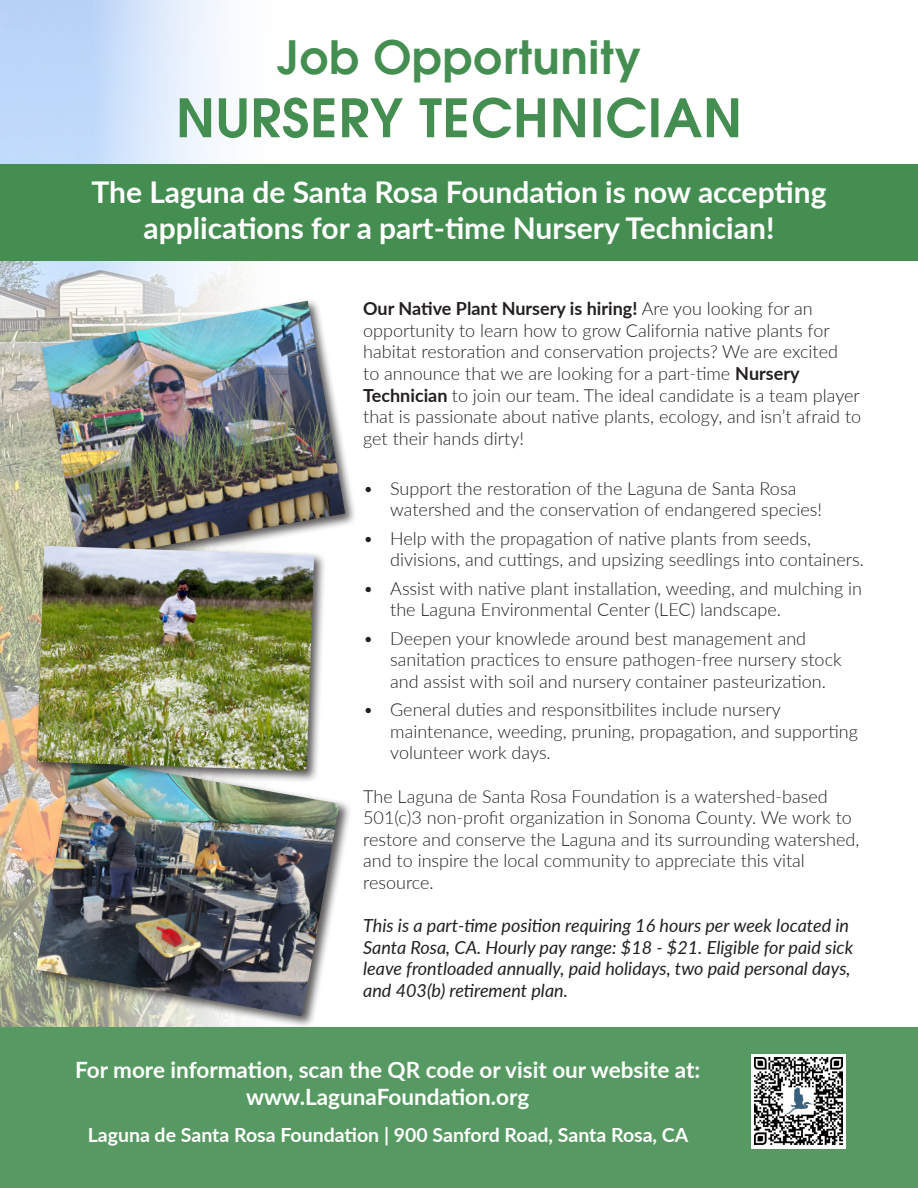
<style>
.page{position:relative;width:918px;height:1188px;background:#fff}
.page>*{position:absolute;margin:0;border:0;box-sizing:border-box;transform-origin:0 0}
.t1{font:600 52.5px "Avant Garde";letter-spacing:.02em;color:#448e51}
.t2{font:600 45px "Avant Garde";letter-spacing:.02em;color:#448e51}
.t3{font:700 30px/36px "Lato";color:#fff;text-align:center}
.t4{font:700 22.5px/27px "Lato";color:#fff;text-align:center}
.t5{font:700 19.5px "Lato";color:#fff}
.t6{font:300 18px/21.6px "Lato";color:#231f20}
.t7{font:italic 18px/21.6px "Lato";color:#231f20}
.s1{font-weight:700}
</style>
<div class="page">
<img style="left:0;top:0;width:239px;height:1028px">
<div style="left:0;top:164px;width:918px;height:97px;background:#448e51"></div>
<div style="left:39px;top:298px;width:318px;height:275px;background:#231f20;opacity:.75"></div>
<img style="left:42px;top:301px;width:303px;height:259px">
<div style="left:33px;top:754px;width:319px;height:275px;background:#231f20;opacity:.75"></div>
<img style="left:36px;top:757px;width:303px;height:259px">
<div style="left:34px;top:543px;width:293px;height:241px;background:#231f20;opacity:.75"></div>
<img style="left:37px;top:546px;width:277px;height:225px">
<div style="left:0;top:1028px;width:918px;height:160px;background:#579962"></div>
<div style="left:751px;top:1054px;width:95px;height:94px;background:#fff"></div>
<img style="left:754px;top:1057px;width:88px;height:88px">
<p class="t2" style="left:277px;top:28px;width:365px">Job Opportunity</p>
<p class="t1" style="left:176px;top:84px;width:567px">NURSERY TECHNICIAN</p>
<p class="t3" style="left:91px;top:173px;width:737px">The Laguna de Santa Rosa Foundation is now accepting applications for a part-time Nursery Technician!</p>
<p class="t6" style="left:363px;top:297px;width:500px"><span class="s1">Our Native Plant Nursery is hiring!</span> Are you looking for an opportunity to learn how to grow California native plants for habitat restoration and conservation projects? We are excited<br>to announce that we are looking for a part-time <span class="s1">Nursery Technician</span> to join our team. The ideal candidate is a team player that is passionate about native plants, ecology, and isn’t afraid to get their hands dirty!</p>
<p class="t6" style="left:390px;top:477px;width:433px;text-indent:-27px">• Support the restoration of the Laguna de Santa Rosa watershed and the conservation of endangered species!</p>
<p class="t6" style="left:390px;top:527px;width:475px;text-indent:-27px">• Help with the propagation of native plants from seeds, divisions, and cuttings, and upsizing seedlings into containers.</p>
<p class="t6" style="left:390px;top:577px;width:473px;text-indent:-27px">• Assist with native plant installation, weeding, and mulching in the Laguna Environmental Center (LEC) landscape.</p>
<p class="t6" style="left:390px;top:627px;width:453px;text-indent:-27px">• Deepen your knowlede around best management and sanitation practices to ensure pathogen-free nursery stock and assist with soil and nursery container pasteurization.</p>
<p class="t6" style="left:390px;top:698px;width:469px;text-indent:-27px">• General duties and responsitbilites include nursery maintenance, weeding, pruning, propagation, and supporting volunteer work days.</p>
<p class="t6" style="left:363px;top:785px;width:498px">The Laguna de Santa Rosa Foundation is a watershed-based 501(c)3 non-profit organization in Sonoma County. We work to restore and conserve the Laguna and its surrounding watershed, and to inspire the local community to appreciate this vital resource.</p>
<p class="t7" style="left:363px;top:914px;width:492px">This is a part-time position requiring 16 hours per week located in Santa Rosa, CA. Hourly pay range: $18 - $21. Eligible for paid sick leave frontloaded annually, paid holidays, two paid personal days, and 403(b) retirement plan.</p>
<p class="t4" style="left:75px;top:1055px;width:627px">For more information, scan the QR code or visit our website at: www.LagunaFoundation.org</p>
<p class="t5" style="left:88px;top:1121px;width:602px">Laguna de Santa Rosa Foundation | 900 Sanford Road, Santa Rosa, CA</p>
</div>
